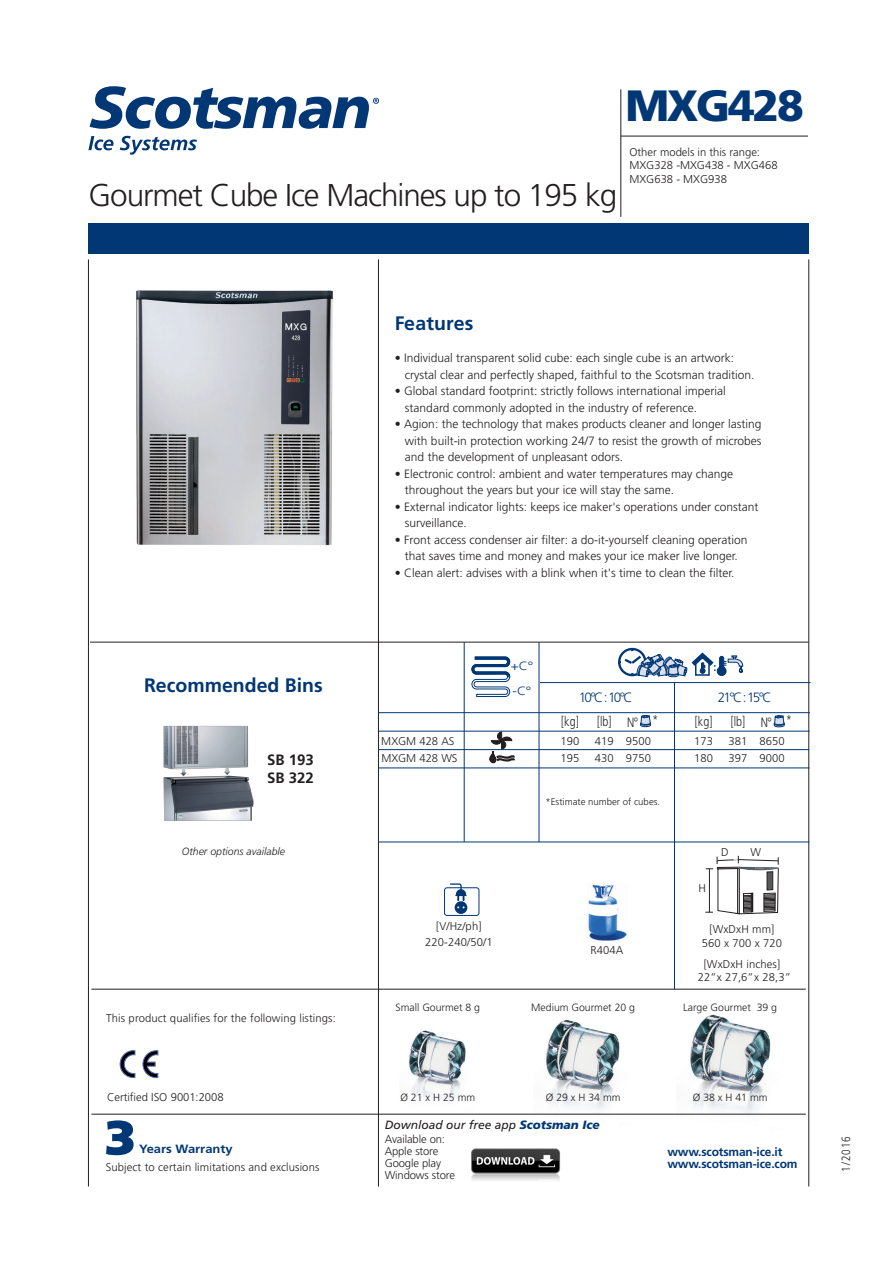
<style>
.page{position:relative;width:893px;height:1263px;background:#fff}
.page>*{position:absolute;margin:0;border:0;box-sizing:border-box;transform-origin:0 0}
.t1{font:900 46.05px "Frutiger";color:#013775;scale:1.1 1}
.t2{font:900 43.8px "Frutiger";letter-spacing:-.05em;color:#013775}
.t3{font:300 31.5px "Frutiger";letter-spacing:-.035em;color:#231f20}
.t4{font:700 19.5px "Frutiger";color:#013775}
.t5{font:700 15px/18px "Frutiger";color:#231f20}
.t6{font:300 13.5px "Frutiger";color:#231f20;scale:.8 1}
.t7{font:300 13.5px "Frutiger";letter-spacing:-.12em;color:#013775}
.t8{font:300 12px/16.5px "Frutiger";color:#231f20}
.t9{font:700 12px/12px "Frutiger";letter-spacing:-.015em;color:#013775}
.t10{font:italic 12px "Frutiger";color:#231f20}
.t11{font:700 12px "Frutiger";letter-spacing:-.015em;color:#013775;scale:1.08 1}
.t12{font:300 12px "Frutiger";color:#231f20;scale:.83 1}
.t13{font:300 12px/25.5px "Frutiger";color:#013775;scale:1.12 1}
.t14{font:300 11.25px/13.5px "Frutiger";letter-spacing:.01em;color:#231f20;text-align:center}
.t15{font:300 11.25px/12px "Frutiger";letter-spacing:-.015em;color:#231f20}
.t16{font:300 10.5px "Frutiger";color:#231f20}
.t17{font:italic 300 10.5px "Frutiger";color:#231f20}
.t18{font:300 9.6px "Frutiger";color:#231f20}
.s1{font-size:12.9px}
.s2{font-weight:900;color:#013775}
</style>
<div class="page">
<img style="left:136px;top:290px;width:197px;height:256px">
<img style="left:409px;top:1030px;width:57px;height:70px">
<img style="left:534px;top:1020px;width:99px;height:94px">
<img style="left:676px;top:1014px;width:108px;height:100px">
<div style="left:89px;top:223px;width:720px;height:30px;background:#013775"></div>
<hr style="left:378px;top:259px;width:1px;height:927px;background:#231f20">
<hr style="left:88px;top:259px;width:1px;height:927px;background:#231f20">
<hr style="left:808px;top:259px;width:1px;height:927px;background:#231f20">
<hr style="left:90px;top:642px;width:718px;height:1px;background:#231f20">
<hr style="left:91px;top:1114px;width:715px;height:1px;background:#231f20">
<hr style="left:91px;top:989px;width:715px;height:1px;background:#231f20">
<svg style="left:106px;top:1120px;width:28px;height:36px"></svg>
<svg style="left:90px;top:86px;width:289px;height:43px"></svg>
<svg style="left:88px;top:136px;width:26px;height:14px"></svg>
<svg style="left:120px;top:136px;width:77px;height:19px"></svg>
<svg style="left:143px;top:1050px;width:15px;height:28px"></svg>
<svg style="left:120px;top:1050px;width:15px;height:28px"></svg>
<hr style="left:620px;top:89px;width:1px;height:128px;background:#231f20">
<hr style="left:621px;top:136px;width:187px;height:1px;background:#231f20">
<svg style="left:705px;top:856px;width:74px;height:58px"></svg>
<img style="left:164px;top:725px;width:90px;height:96px">
<hr style="left:464px;top:642px;width:1px;height:200px;background:#013775">
<svg style="left:471px;top:657px;width:39px;height:40px"></svg>
<hr style="left:378px;top:712px;width:432px;height:1px;background:#013775">
<hr style="left:378px;top:731px;width:432px;height:1px;background:#013775">
<hr style="left:378px;top:749px;width:431px;height:1px;background:#013775">
<hr style="left:539px;top:642px;width:1px;height:200px;background:#013775">
<hr style="left:378px;top:842px;width:431px;height:1px;background:#013775">
<hr style="left:674px;top:682px;width:1px;height:307px;background:#013775">
<hr style="left:378px;top:767px;width:432px;height:1px;background:#013775">
<svg style="left:482px;top:730px;width:32px;height:39px"></svg>
<img style="left:471px;top:1148px;width:90px;height:33px">
<hr style="left:540px;top:682px;width:270px;height:1px;background:#013775">
<svg style="left:640px;top:712px;width:11px;height:15px"></svg>
<div style="left:618px;top:648px;width:28px;height:28px;border:2px solid #013775;border-radius:50%"></div>
<svg style="left:619px;top:649px;width:124px;height:29px"></svg>
<svg style="left:774px;top:712px;width:11px;height:15px"></svg>
<div style="left:444px;top:887px;width:35px;height:29px;border:1px solid #013775;border-radius:3px"></div>
<div style="left:455px;top:901px;width:12px;height:13px;background:#013775;border-radius:50%"></div>
<svg style="left:450px;top:883px;width:16px;height:25px"></svg>
<img style="left:588px;top:884px;width:39px;height:57px">
<h3 class="t3" style="left:88px;top:177px;width:530px">Gourmet Cube Ice Machines up to 195 kg</h3>
<h2 class="t2" style="left:625px;top:79px;width:180px">MXG428</h2>
<p class="t14" style="left:629px;top:145px;width:150px;text-align:left">Other models in this range:<br>MXG328 -MXG438 - MXG468<br>MXG638 - MXG938</p>
<h3 class="t4" style="left:395px;top:311px;width:80px">Features</h3>
<p class="t8" style="left:405px;top:350px;width:351px;text-indent:-10px">• Individual transparent solid cube: each single cube is an artwork: crystal clear and perfectly shaped, faithful to the Scotsman tradition.</p>
<p class="t8" style="left:405px;top:383px;width:322px;text-indent:-10px">• Global standard footprint: strictly follows international imperial standard commonly adopted in the industry of reference.</p>
<p class="t8" style="left:405px;top:416px;width:358px;text-align:justify;text-indent:-10px">• Agion: the technology that makes products cleaner and longer lasting with built-in protection working 24/7 to resist the growth of microbes and the development of unpleasant odors.</p>
<p class="t8" style="left:405px;top:465px;width:330px;text-indent:-10px">• Electronic control: ambient and water temperatures may change throughout the years but your ice will stay the same.</p>
<p class="t8" style="left:405px;top:498px;width:355px;text-indent:-10px">• External indicator lights: keeps ice maker's operations under constant surveillance.</p>
<p class="t8" style="left:395px;top:531px;width:354px;text-align:center">• Front access condenser air filter: a do-it-yourself cleaning operation that saves time and money and makes your ice maker live longer.</p>
<p class="t8" style="left:395px;top:564px;width:341px">• Clean alert: advises with a blink when it's time to clean the filter.</p>
<h3 class="t4" style="left:144px;top:674px;width:180px">Recommended Bins</h3>
<p class="t5" style="left:267px;top:750px;width:48px">SB 193<br>SB 322</p>
<p class="t14" style="left:381px;top:734px;width:75px">MXGM 428 AS</p>
<p class="t14" style="left:381px;top:751px;width:78px">MXGM 428 WS</p>
<p class="t13" style="left:511px;top:653px;width:21px">+C° -C°</p>
<p class="t7" style="left:579px;top:689px;width:55px">10°C :10°C</p>
<p class="t7" style="left:718px;top:689px;width:55px">21°C :15°C</p>
<p class="t14" style="left:694px;top:734px;width:20px">173</p>
<p class="t14" style="left:728px;top:734px;width:58px">381 8650</p>
<p class="t14" style="left:694px;top:751px;width:20px">180</p>
<p class="t14" style="left:728px;top:751px;width:58px">397 9000</p>
<p class="t6" style="left:561px;top:714px;width:23px">[kg]</p>
<p class="t6" style="left:597px;top:714px;width:78px">[lb] N° <span class="s1">*</span></p>
<p class="t6" style="left:695px;top:714px;width:23px">[kg]</p>
<p class="t6" style="left:731px;top:714px;width:78px">[lb] N° <span class="s1">*</span></p>
<p class="t14" style="left:560px;top:734px;width:20px">190</p>
<p class="t14" style="left:595px;top:734px;width:58px">419 9500</p>
<p class="t14" style="left:560px;top:751px;width:20px">195</p>
<p class="t14" style="left:595px;top:751px;width:58px">430 9750</p>
<p class="t18" style="left:545px;top:796px;width:116px">*Estimate number of cubes.</p>
<p class="t17" style="left:182px;top:846px;width:105px">Other options available</p>
<p class="t14" style="left:721px;top:845px;width:9px">D</p>
<p class="t14" style="left:750px;top:846px;width:12px">W</p>
<p class="t14" style="left:698px;top:881px;width:9px">H</p>
<p class="t14" style="left:425px;top:918px;width:69px;line-height:16.5px">[V/Hz/ph]<br>220-240/50/1</p>
<p class="t14" style="left:590px;top:943px;width:34px">R404A</p>
<p class="t14" style="left:702px;top:922px;width:82px">[WxDxH mm]<br>560 x 700 x 720</p>
<p class="t14" style="left:698px;top:957px;width:95px">[WxDxH inches]<br>22”x 27,6”x 28,3”</p>
<p class="t14" style="left:106px;top:1011px;width:231px">This product qualifies for the following listings:</p>
<p class="t16" style="left:395px;top:1001px;width:86px">Small Gourmet 8 g</p>
<p class="t16" style="left:531px;top:1001px;width:105px">Medium Gourmet 20 g</p>
<p class="t16" style="left:683px;top:1001px;width:95px">Large Gourmet 39 g</p>
<p class="t14" style="left:107px;top:1091px;width:118px">Certified ISO 9001:2008</p>
<p class="t16" style="left:400px;top:1092px;width:76px">Ø 21 x H 25 mm</p>
<p class="t16" style="left:546px;top:1092px;width:76px">Ø 29 x H 34 mm</p>
<p class="t16" style="left:693px;top:1092px;width:76px">Ø 38 x H 41 mm</p>
<h1 class="t1" style="left:105px;top:1110px;width:30px">3</h1>
<p class="t11" style="left:139px;top:1142px;width:88px">Years Warranty</p>
<p class="t14" style="left:106px;top:1160px;width:215px">Subject to certain limitations and exclusions</p>
<p class="t10" style="left:385px;top:1117px;width:217px">Download our free app <span class="s2">Scotsman Ice</span></p>
<p class="t15" style="left:385px;top:1133px;width:72px">Available on:<br>Apple store<br>Google play<br>Windows store</p>
<p class="t9" style="left:667px;top:1146px;width:132px">www.scotsman-ice.it www.scotsman-ice.com</p>
<p class="t12" style="left:839px;top:1172px;width:44px;rotate:-90deg">1/2016</p>
</div>
